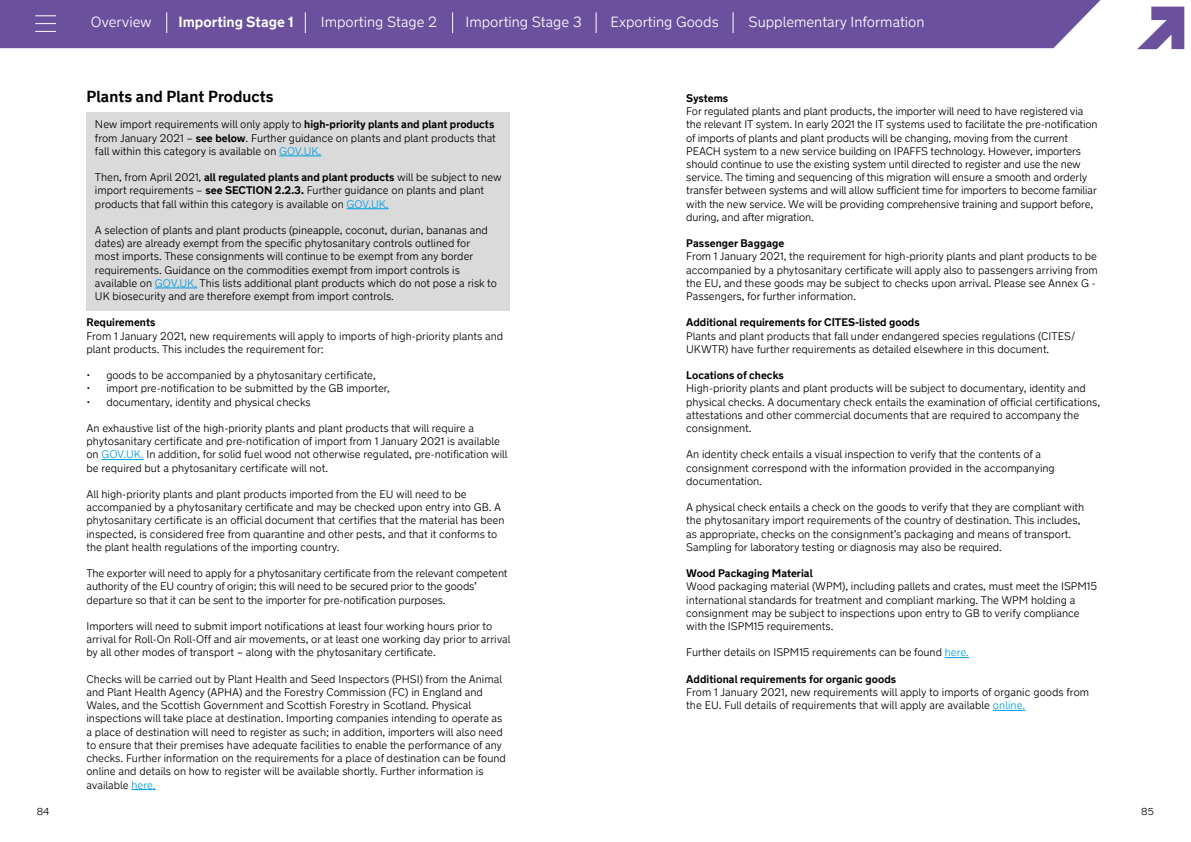
<style>
.page{position:relative;width:1191px;height:842px;background:#fff}
.page>*{position:absolute;margin:0;border:0;box-sizing:border-box;transform-origin:0 0}
.t1{font:700 16px "New Transport";letter-spacing:.005em;color:#000}
.t2{font:300 14.7px "New Transport";color:#fff}
.t3{font:700 14.7px "New Transport";color:#fff}
.t4{font:300 11px/13.2px "New Transport";color:#000}
.t5{font:700 11px "New Transport";color:#000}
.t6{font:300 10px "New Transport";color:#000}
.s1{font-weight:700}
.s2{color:#009fe3}
</style>
<div class="page">
<div style="left:0;top:0;width:1101px;height:48px;background:#6a509d"></div>
<svg style="left:1137px;top:7px;width:47px;height:42px"></svg>
<svg style="left:166px;top:12px;width:1px;height:21px"></svg>
<svg style="left:305px;top:12px;width:1px;height:21px"></svg>
<svg style="left:452px;top:12px;width:1px;height:21px"></svg>
<svg style="left:595px;top:12px;width:1px;height:21px"></svg>
<svg style="left:732px;top:12px;width:1px;height:21px"></svg>
<svg style="left:35px;top:15px;width:21px;height:1px"></svg>
<svg style="left:35px;top:23px;width:21px;height:1px"></svg>
<svg style="left:35px;top:31px;width:21px;height:1px"></svg>
<svg style="left:945px;top:657px;width:24px;height:1px"></svg>
<hr style="left:993px;top:710px;width:32px;height:1px;background:#009fe3">
<div style="left:86px;top:112px;width:424px;height:53px;background:#dadada"></div>
<hr style="left:279px;top:156px;width:42px;height:1px;background:#009fe3">
<div style="left:86px;top:165px;width:424px;height:53px;background:#dadada"></div>
<hr style="left:346px;top:208px;width:43px;height:1px;background:#009fe3">
<div style="left:86px;top:218px;width:424px;height:92px;background:#dadada"></div>
<hr style="left:155px;top:288px;width:42px;height:1px;background:#009fe3">
<hr style="left:101px;top:459px;width:43px;height:1px;background:#009fe3">
<svg style="left:131px;top:789px;width:25px;height:1px"></svg>
<h2 class="t2" style="left:91px;top:13px;width:62px">Overview</h2>
<h2 class="t3" style="left:178px;top:13px;width:117px">Importing Stage 1</h2>
<h2 class="t2" style="left:321px;top:13px;width:118px">Importing Stage 2</h2>
<h2 class="t2" style="left:465px;top:13px;width:118px">Importing Stage 3</h2>
<h2 class="t2" style="left:610px;top:13px;width:110px">Exporting Goods</h2>
<h2 class="t2" style="left:748px;top:13px;width:178px">Supplementary Information</h2>
<h1 class="t1" style="left:86px;top:86px;width:189px">Plants and Plant Products</h1>
<p class="t4" style="left:95px;top:118px;width:402px">New import requirements will only apply to <span class="s1">high-priority plants and plant products </span>from January 2021 – <span class="s1">see below</span>. Further guidance on plants and plant products that fall within this category is available on <span class="s2">GOV.UK.</span></p>
<p class="t4" style="left:95px;top:171px;width:408px">Then, from April 2021, <span class="s1">all regulated plants and plant products</span> will be subject to new import requirements – <span class="s1">see SECTION 2.2.3.</span> Further guidance on plants and plant products that fall within this category is available on <span class="s2">GOV.UK.</span></p>
<p class="t4" style="left:95px;top:224px;width:403px">A selection of plants and plant products (pineapple, coconut, durian, bananas and dates) are already exempt from the specific phytosanitary controls outlined for most imports. These consignments will continue to be exempt from any border requirements. Guidance on the commodities exempt from import controls is available on <span class="s2">GOV.UK.</span> This lists additional plant products which do not pose a risk to UK biosecurity and are therefore exempt from import controls.</p>
<p class="t5" style="left:86px;top:316px;width:70px">Requirements</p>
<p class="t4" style="left:86px;top:329px;width:418px">From 1 January 2021, new requirements will apply to imports of high-priority plants and plant products. This includes the requirement for:</p>
<p class="t4" style="left:86px;top:369px;width:291px">• goods to be accompanied by a phytosanitary certificate,</p>
<p class="t4" style="left:86px;top:382px;width:305px">• import pre-notification to be submitted by the GB importer,</p>
<p class="t4" style="left:86px;top:395px;width:226px">• documentary, identity and physical checks</p>
<p class="t4" style="left:86px;top:422px;width:423px">An exhaustive list of the high-priority plants and plant products that will require a phytosanitary certificate and pre-notification of import from 1 January 2021 is available on <span class="s2">GOV.UK.</span> In addition, for solid fuel wood not otherwise regulated, pre-notification will be required but a phytosanitary certificate will not.</p>
<p class="t4" style="left:86px;top:488px;width:419px">All high-priority plants and plant products imported from the EU will need to be accompanied by a phytosanitary certificate and may be checked upon entry into GB. A phytosanitary certificate is an official document that certifies that the material has been inspected, is considered free from quarantine and other pests, and that it conforms to the plant health regulations of the importing country.</p>
<p class="t4" style="left:86px;top:567px;width:422px">The exporter will need to apply for a phytosanitary certificate from the relevant competent authority of the EU country of origin; this will need to be secured prior to the goods’ departure so that it can be sent to the importer for pre-notification purposes.</p>
<p class="t4" style="left:86px;top:620px;width:425px">Importers will need to submit import notifications at least four working hours prior to arrival for Roll-On Roll-Off and air movements, or at least one working day prior to arrival by all other modes of transport – along with the phytosanitary certificate.</p>
<p class="t4" style="left:86px;top:672px;width:421px">Checks will be carried out by Plant Health and Seed Inspectors (PHSI) from the Animal and Plant Health Agency (APHA) and the Forestry Commission (FC) in England and Wales, and the Scottish Government and Scottish Forestry in Scotland. Physical inspections will take place at destination. Importing companies intending to operate as a place of destination will need to register as such; in addition, importers will also need to ensure that their premises have adequate facilities to enable the performance of any checks. Further information on the requirements for a place of destination can be found online and details on how to register will be available shortly. Further information is available <span class="s2">here.</span></p>
<p class="t5" style="left:686px;top:91px;width:44px">Systems</p>
<p class="t4" style="left:686px;top:105px;width:413px">For regulated plants and plant products, the importer will need to have registered via the relevant IT system. In early 2021 the IT systems used to facilitate the pre-notification of imports of plants and plant products will be changing, moving from the current PEACH system to a new service building on IPAFFS technology. However, importers should continue to use the existing system until directed to register and use the new service. The timing and sequencing of this migration will ensure a smooth and orderly transfer between systems and will allow sufficient time for importers to become familiar with the new service. We will be providing comprehensive training and support before, during, and after migration.</p>
<p class="t5" style="left:686px;top:236px;width:100px">Passenger Baggage</p>
<p class="t4" style="left:686px;top:250px;width:413px">From 1 January 2021, the requirement for high-priority plants and plant products to be accompanied by a phytosanitary certificate will apply also to passengers arriving from the EU, and these goods may be subject to checks upon arrival. Please see Annex G - Passengers, for further information.</p>
<p class="t5" style="left:686px;top:316px;width:235px">Additional requirements for CITES-listed goods</p>
<p class="t4" style="left:686px;top:329px;width:390px">Plants and plant products that fall under endangered species regulations (CITES/<br>UKWTR) have further requirements as detailed elsewhere in this document.</p>
<p class="t5" style="left:686px;top:368px;width:99px">Locations of checks</p>
<p class="t4" style="left:686px;top:382px;width:415px">High-priority plants and plant products will be subject to documentary, identity and physical checks. A documentary check entails the examination of official certifications, attestations and other commercial documents that are required to accompany the consignment.</p>
<p class="t4" style="left:686px;top:448px;width:370px">An identity check entails a visual inspection to verify that the contents of a consignment correspond with the information provided in the accompanying documentation.</p>
<p class="t4" style="left:686px;top:501px;width:399px">A physical check entails a check on the goods to verify that they are compliant with the phytosanitary import requirements of the country of destination. This includes, as appropriate, checks on the consignment’s packaging and means of transport.<br>Sampling for laboratory testing or diagnosis may also be required.</p>
<p class="t5" style="left:686px;top:566px;width:128px">Wood Packaging Material</p>
<p class="t4" style="left:686px;top:580px;width:412px">Wood packaging material (WPM), including pallets and crates, must meet the ISPM15 international standards for treatment and compliant marking. The WPM holding a consignment may be subject to inspections upon entry to GB to verify compliance with the ISPM15 requirements.</p>
<p class="t4" style="left:686px;top:646px;width:284px">Further details on ISPM15 requirements can be found <span class="s2">here.</span></p>
<p class="t5" style="left:686px;top:672px;width:212px">Additional requirements for organic goods</p>
<p class="t4" style="left:686px;top:686px;width:404px">From 1 January 2021, new requirements will apply to imports of organic goods from the EU. Full details of requirements that will apply are available <span class="s2">online.</span></p>
<p class="t6" style="left:37px;top:805px;width:14px">84</p>
<p class="t6" style="left:1141px;top:805px;width:14px">85</p>
</div>
